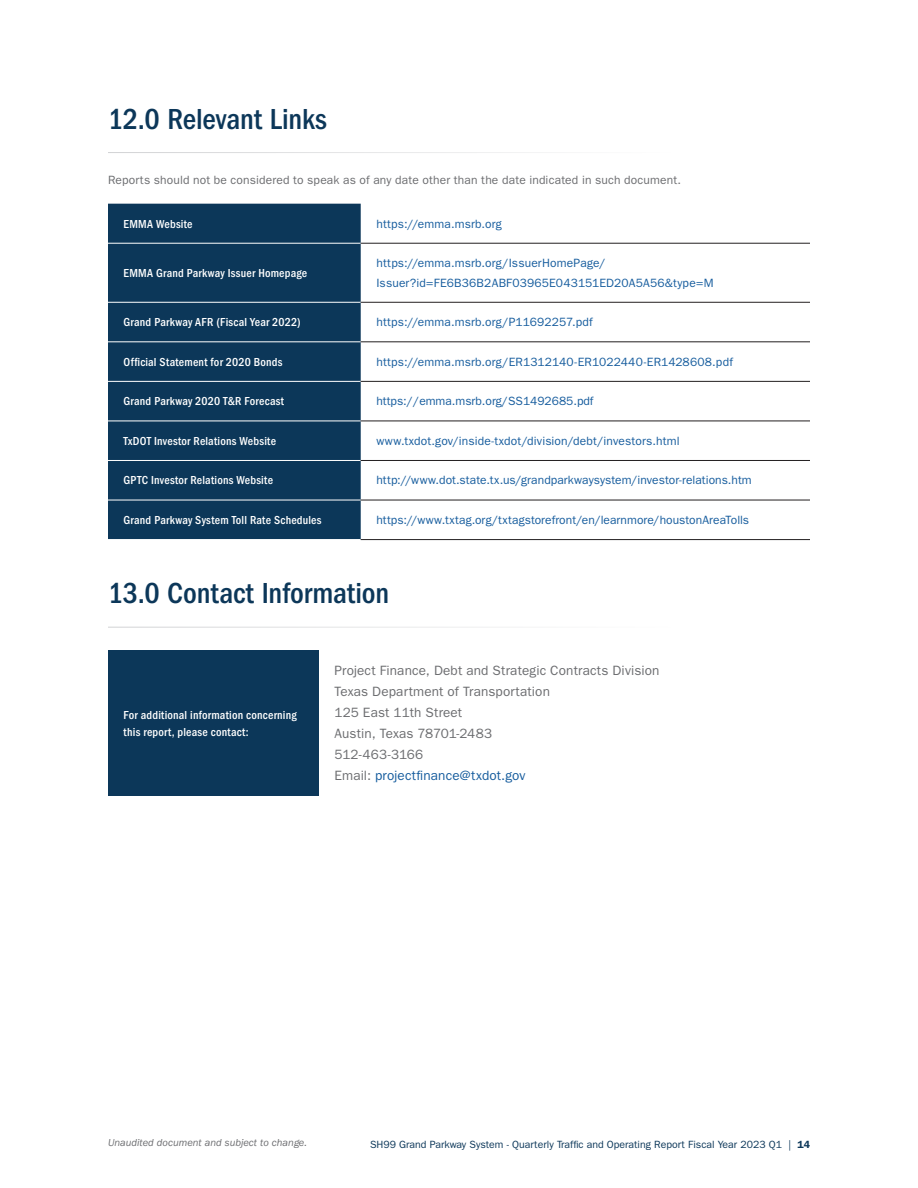
<style>
.page{position:relative;width:918px;height:1188px;background:#fff}
.page>*{position:absolute;margin:0;border:0;box-sizing:border-box;transform-origin:0 0}
.Titles_for_TOC{font:500 condensed 30px "ITC Franklin Gothic Std";letter-spacing:-.005em;color:#0c3759}
.t1{font:13.5px/21px "ITC Franklin Gothic Std";letter-spacing:.01em;color:#6c6d70}
.t2{font:12px/19.5px "ITC Franklin Gothic Std";letter-spacing:.01em;color:#175d9e}
.t3{font:500 condensed 12px/16.5px "ITC Franklin Gothic Std";letter-spacing:.015em;color:#fff}
.t4{font:12px "ITC Franklin Gothic Std";letter-spacing:.015em;color:#6c6d70}
.t5{font:10.5px "ITC Franklin Gothic Std";color:#0c3759}
.t6{font:italic 10.5px "ITC Franklin Gothic Std";color:#6c6d70}
.s1{color:#175d9e}
.s2{font-weight:600}
</style>
<div class="page">
<div style="left:108px;top:651px;width:211px;height:145px;background:#0c3759"></div>
<hr style="left:108px;top:627px;width:810px;height:1px;background:#d1d2d4">
<div style="left:108px;top:204px;width:253px;height:335px;background:#0c3759"></div>
<hr style="left:108px;top:243px;width:253px;height:1px;background:#fff">
<hr style="left:108px;top:302px;width:253px;height:1px;background:#fff">
<hr style="left:108px;top:342px;width:253px;height:1px;background:#fff">
<hr style="left:108px;top:381px;width:253px;height:1px;background:#fff">
<hr style="left:108px;top:421px;width:253px;height:1px;background:#fff">
<hr style="left:108px;top:460px;width:253px;height:1px;background:#fff">
<hr style="left:108px;top:500px;width:253px;height:1px;background:#fff">
<hr style="left:361px;top:243px;width:449px;height:1px;background:#231f20">
<hr style="left:361px;top:302px;width:449px;height:1px;background:#231f20">
<hr style="left:361px;top:342px;width:449px;height:1px;background:#231f20">
<hr style="left:361px;top:381px;width:449px;height:1px;background:#231f20">
<hr style="left:361px;top:421px;width:449px;height:1px;background:#231f20">
<hr style="left:361px;top:460px;width:449px;height:1px;background:#231f20">
<hr style="left:361px;top:500px;width:449px;height:1px;background:#231f20">
<hr style="left:361px;top:539px;width:449px;height:1px;background:#231f20">
<hr style="left:108px;top:152px;width:810px;height:1px;background:#d1d2d4">
<p class="Titles_for_TOC" style="left:108px;top:102px;width:220px">12.0 Relevant Links</p>
<p class="t4" style="left:108px;top:173px;width:575px">Reports should not be considered to speak as of any date other than the date indicated in such document.</p>
<p class="t3" style="left:124px;top:215px;width:70px">EMMA Website</p>
<p class="t2" style="left:376px;top:214px;width:127px">https://emma.msrb.org</p>
<p class="t3" style="left:124px;top:265px;width:185px">EMMA Grand Parkway Issuer Homepage</p>
<p class="t2" style="left:376px;top:253px;width:339px">https://emma.msrb.org/IssuerHomePage/<br>Issuer?id=FE6B36B2ABF03965E043151ED20A5A56&amp;type=M</p>
<p class="t3" style="left:124px;top:314px;width:179px">Grand Parkway AFR (Fiscal Year 2022)</p>
<p class="t2" style="left:376px;top:312px;width:218px">https://emma.msrb.org/P11692257.pdf</p>
<p class="t3" style="left:124px;top:354px;width:160px">Official Statement for 2020 Bonds</p>
<p class="t2" style="left:376px;top:352px;width:358px">https://emma.msrb.org/ER1312140-ER1022440-ER1428608.pdf</p>
<p class="t3" style="left:124px;top:393px;width:162px">Grand Parkway 2020 T&amp;R Forecast</p>
<p class="t2" style="left:376px;top:392px;width:219px">https://emma.msrb.org/SS1492685.pdf</p>
<p class="t3" style="left:124px;top:433px;width:154px">TxDOT Investor Relations Website</p>
<p class="t2" style="left:376px;top:431px;width:305px">www.txdot.gov/inside-txdot/division/debt/investors.html</p>
<p class="t3" style="left:124px;top:472px;width:151px">GPTC Investor Relations Website</p>
<p class="t2" style="left:376px;top:471px;width:377px">http://www.dot.state.tx.us/grandparkwaysystem/investor-relations.htm</p>
<p class="t3" style="left:124px;top:512px;width:199px">Grand Parkway System Toll Rate Schedules</p>
<p class="t2" style="left:376px;top:510px;width:374px">https://www.txtag.org/txtagstorefront/en/learnmore/houstonAreaTolls</p>
<p class="Titles_for_TOC" style="left:108px;top:576px;width:283px">13.0 Contact Information</p>
<p class="t3" style="left:124px;top:707px;width:175px">For additional information concerning this report, please contact:</p>
<p class="t1" style="left:335px;top:660px;width:326px">Project Finance, Debt and Strategic Contracts Division<br>Texas Department of Transportation<br>125 East 11th Street<br>Austin, Texas 78701-2483<br>512-463-3166<br>Email: <span class="s1">projectfinance@txdot.gov</span></p>
<p class="t6" style="left:108px;top:1136px;width:201px">Unaudited document and subject to change.</p>
<p class="t5" style="left:370px;top:1138px;width:441px">SH99 Grand Parkway System - Quarterly Traffic and Operating Report Fiscal Year 2023 Q1 | <span class="s2">14</span></p>
</div>
